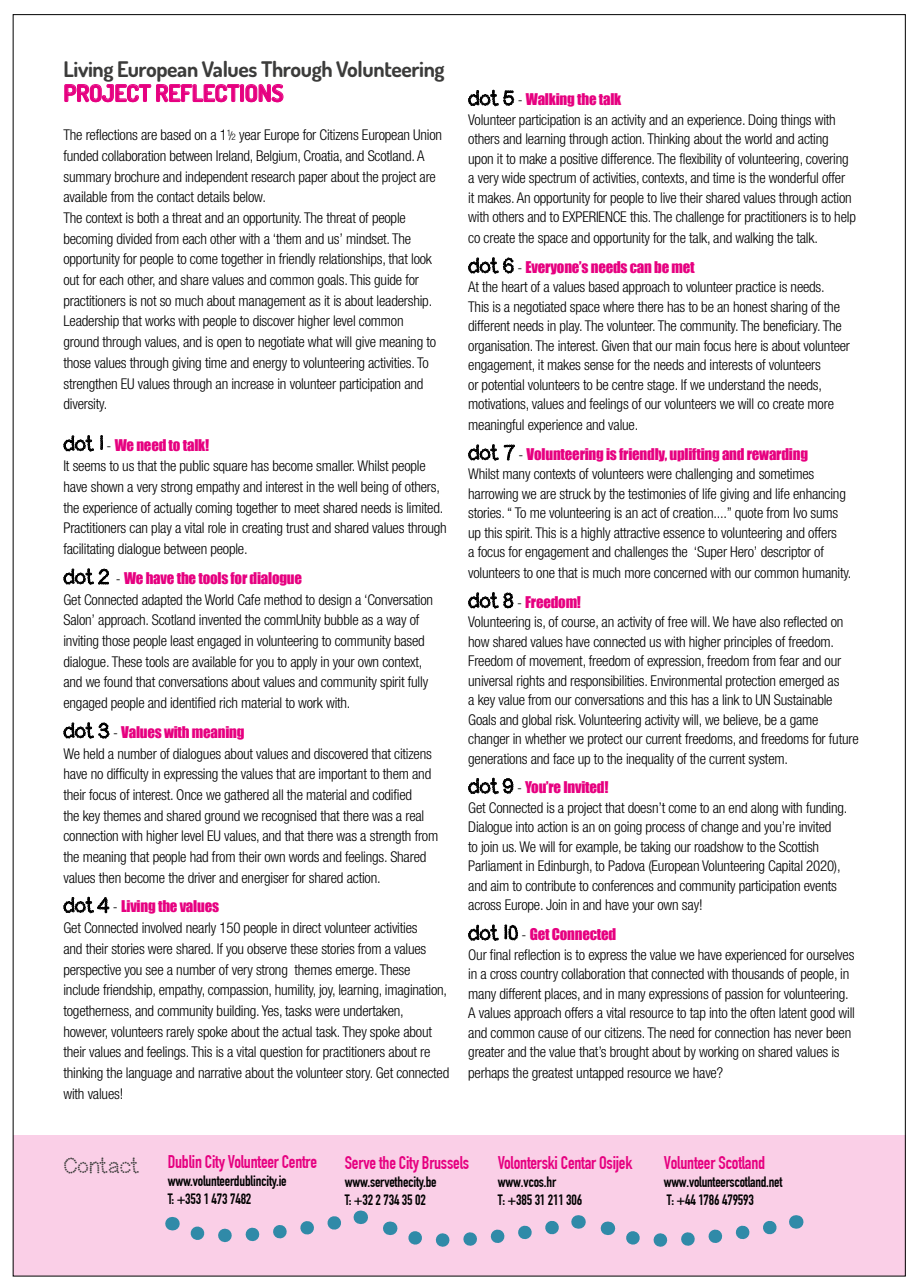
<style>
.page{position:relative;width:920px;height:1287px;background:#fff}
.page>*{position:absolute;margin:0;border:0;box-sizing:border-box;transform-origin:0 0}
.t1{font:700 23.25px "Dosis";letter-spacing:-.01em;color:#e60080}
.t2{font:700 21.6px "Dosis";letter-spacing:-.02em;color:#3c3c3b}
.t3{font:21.6px "Dot Ness";letter-spacing:-.02em;color:#3c3c3b}
.t4{font:700 18px "DIN Condensed";letter-spacing:-.01em;color:#e60080}
.t5{font:300 condensed 14.85px/20.7px "Helvetica Neue LT";letter-spacing:-.015em;color:#000}
.t6{font:14.85px "Impact";letter-spacing:-.015em;color:#e60080}
.t7{font:700 14.7px/18px "DIN Condensed";letter-spacing:-.01em;color:#000}
.s1{font-size:12px}
.s2{font-size:9px}
.s3{font-family:"Dot Ness";font-size:21px;color:#000}
.s4{font-family:"Helvetica Neue LT";font-weight:300;font-stretch:condensed;color:#000}
</style>
<div class="page">
<div style="left:13px;top:1135px;width:892px;height:141px;background:#facfe7"></div>
<svg style="left:63px;top:435px;width:31px;height:16px"></svg>
<svg style="left:100px;top:435px;width:3px;height:15px"></svg>
<svg style="left:63px;top:568px;width:46px;height:17px"></svg>
<svg style="left:63px;top:722px;width:46px;height:16px"></svg>
<svg style="left:63px;top:897px;width:46px;height:16px"></svg>
<svg style="left:468px;top:90px;width:46px;height:16px"></svg>
<svg style="left:468px;top:257px;width:45px;height:16px"></svg>
<svg style="left:468px;top:444px;width:30px;height:16px"></svg>
<svg style="left:504px;top:445px;width:10px;height:15px"></svg>
<svg style="left:468px;top:592px;width:45px;height:16px"></svg>
<svg style="left:468px;top:778px;width:45px;height:16px"></svg>
<svg style="left:468px;top:925px;width:30px;height:16px"></svg>
<svg style="left:504px;top:925px;width:13px;height:15px"></svg>
<svg style="left:64px;top:84px;width:219px;height:18px"></svg>
<svg style="left:172px;top:1217px;width:1px;height:13px"></svg>
<svg style="left:190px;top:1210px;width:173px;height:33px"></svg>
<svg style="left:389px;top:1221px;width:1px;height:14px"></svg>
<svg style="left:408px;top:1215px;width:172px;height:32px"></svg>
<svg style="left:607px;top:1221px;width:1px;height:14px"></svg>
<svg style="left:626px;top:1215px;width:172px;height:32px"></svg>
<h2 class="t2" style="left:63px;top:55px;width:382px">Living European Values Through Volunteering</h2>
<h1 class="t1" style="left:63px;top:78px;width:222px">PROJECT REFLECTIONS</h1>
<p class="t5" style="left:63px;top:124px;width:380px">The reflections are based on a 1<sup>1</sup><span class="s1">/</span><span class="s2">2</span> year Europe for Citizens European Union funded collaboration between Ireland, Belgium, Croatia, and Scotland. A summary brochure and independent research paper about the project are available from the contact details below.<br>The context is both a threat and an opportunity. The threat of people becoming divided from each other with a ‘them and us’ mindset. The opportunity for people to come together in friendly relationships, that look out for each other, and share values and common goals. This guide for practitioners is not so much about management as it is about leadership.<br>Leadership that works with people to discover higher level common ground through values, and is open to negotiate what will give meaning to those values through giving time and energy to volunteering activities. To strengthen EU values through an increase in volunteer participation and diversity.</p>
<p class="t6" style="left:63px;top:433px;width:147px"><span class="s3">dot 1</span> <span class="s4">-</span> We need to talk!</p>
<p class="t5" style="left:63px;top:456px;width:385px">It seems to us that the public square has become smaller. Whilst people have shown a very strong empathy and interest in the well being of others, the experience of actually coming together to meet shared needs is limited.<br>Practitioners can play a vital role in creating trust and shared values through facilitating dialogue between people.</p>
<p class="t6" style="left:63px;top:566px;width:240px"><span class="s3">dot 2</span> <span class="s4">-</span> We have the tools for dialogue</p>
<p class="t5" style="left:63px;top:589px;width:371px">Get Connected adapted the World Cafe method to design a ‘Conversation Salon’ approach. Scotland invented the commUnity bubble as a way of inviting those people least engaged in volunteering to community based dialogue. These tools are available for you to apply in your own context, and we found that conversations about values and community spirit fully engaged people and identified rich material to work with.</p>
<p class="t6" style="left:63px;top:720px;width:182px"><span class="s3">dot 3</span> <span class="s4">-</span> Values with meaning</p>
<p class="t5" style="left:63px;top:743px;width:376px">We held a number of dialogues about values and discovered that citizens have no difficulty in expressing the values that are important to them and their focus of interest. Once we gathered all the material and codified<br>the key themes and shared ground we recognised that there was a real connection with higher level EU values, and that there was a strength from the meaning that people had from their own words and feelings. Shared values then become the driver and energiser for shared action.</p>
<p class="t6" style="left:63px;top:895px;width:157px"><span class="s3">dot 4</span> <span class="s4">-</span> Living the values</p>
<p class="t5" style="left:63px;top:917px;width:387px">Get Connected involved nearly 150 people in direct volunteer activities<br>and their stories were shared. If you observe these stories from a values perspective you see a number of very strong themes emerge. These include friendship, empathy, compassion, humility, joy, learning, imagination, togetherness, and community building. Yes, tasks were undertaken, however, volunteers rarely spoke about the actual task. They spoke about their values and feelings. This is a vital question for practitioners about re thinking the language and narrative about the volunteer story. Get connected with values!</p>
<p class="t6" style="left:468px;top:88px;width:154px"><span class="s3">dot 5</span> <span class="s4">-</span> Walking the talk</p>
<p class="t5" style="left:468px;top:110px;width:389px;line-height:19.6px">Volunteer participation is an activity and an experience. Doing things with others and learning through action. Thinking about the world and acting upon it to make a positive difference. The flexibility of volunteering, covering a very wide spectrum of activities, contexts, and time is the wonderful offer<br>it makes. An opportunity for people to live their shared values through action with others and to EXPERIENCE this. The challenge for practitioners is to help co create the space and opportunity for the talk, and walking the talk.</p>
<p class="t6" style="left:468px;top:255px;width:228px"><span class="s3">dot 6</span> <span class="s4">-</span> Everyone’s needs can be met</p>
<p class="t5" style="left:468px;top:277px;width:383px;line-height:19.6px">At the heart of a values based approach to volunteer practice is needs.<br>This is a negotiated space where there has to be an honest sharing of the different needs in play. The volunteer. The community. The beneficiary. The organisation. The interest. Given that our main focus here is about volunteer engagement, it makes sense for the needs and interests of volunteers<br>or potential volunteers to be centre stage. If we understand the needs, motivations, values and feelings of our volunteers we will co create more meaningful experience and value.</p>
<p class="t6" style="left:468px;top:442px;width:341px"><span class="s3">dot 7</span> <span class="s4">-</span> Volunteering is friendly, uplifting and rewarding</p>
<p class="t5" style="left:468px;top:464px;width:384px;line-height:19.8px">Whilst many contexts of volunteers were challenging and sometimes harrowing we are struck by the testimonies of life giving and life enhancing stories. “ To me volunteering is an act of creation....” quote from Ivo sums up this spirit. This is a highly attractive essence to volunteering and offers<br>a focus for engagement and challenges the ‘Super Hero’ descriptor of volunteers to one that is much more concerned with our common humanity.</p>
<p class="t6" style="left:468px;top:590px;width:114px"><span class="s3">dot 8</span> <span class="s4">-</span> Freedom!</p>
<p class="t5" style="left:468px;top:612px;width:392px;line-height:19.5px">Volunteering is, of course, an activity of free will. We have also reflected on how shared values have connected us with higher principles of freedom.<br>Freedom of movement, freedom of expression, freedom from fear and our universal rights and responsibilities. Environmental protection emerged as<br>a key value from our conversations and this has a link to UN Sustainable Goals and global risk. Volunteering activity will, we believe, be a game changer in whether we protect our current freedoms, and freedoms for future generations and face up to the inequality of the current system.</p>
<p class="t6" style="left:468px;top:776px;width:142px"><span class="s3">dot 9</span> <span class="s4">-</span> You’re Invited!</p>
<p class="t5" style="left:468px;top:798px;width:380px;line-height:19.5px">Get Connected is a project that doesn’t come to an end along with funding.<br>Dialogue into action is an on going process of change and you’re invited<br>to join us. We will for example, be taking our roadshow to the Scottish Parliament in Edinburgh, to Padova (European Volunteering Capital 2020), and aim to contribute to conferences and community participation events across Europe. Join in and have your own say!</p>
<p class="t6" style="left:468px;top:923px;width:149px"><span class="s3">dot10</span> <span class="s4">-</span> Get Connected</p>
<p class="t5" style="left:468px;top:944px;width:388px;line-height:19.6px">Our final reflection is to express the value we have experienced for ourselves in a cross country collaboration that connected with thousands of people, in many different places, and in many expressions of passion for volunteering.<br>A values approach offers a vital resource to tap into the often latent good will and common cause of our citizens. The need for connection has never been greater and the value that’s brought about by working on shared values is perhaps the greatest untapped resource we have?</p>
<h2 class="t3" style="left:63px;top:1156px;width:78px">Contact</h2>
<p class="t4" style="left:168px;top:1151px;width:151px">Dublin City Volunteer Centre</p>
<p class="t7" style="left:168px;top:1172px;width:120px">www.volunteerdublincity.ie<br>T: +353 1 473 7482</p>
<p class="t4" style="left:345px;top:1152px;width:126px">Serve the City Brussels</p>
<p class="t7" style="left:345px;top:1173px;width:93px">www.servethecity.be<br>T: +32 2 734 35 02</p>
<p class="t4" style="left:497px;top:1152px;width:136px">Volonterski Centar Osijek</p>
<p class="t7" style="left:497px;top:1173px;width:86px">www.vcos.hr<br>T: +385 31 211 306</p>
<p class="t4" style="left:663px;top:1152px;width:103px">Volunteer Scotland</p>
<p class="t7" style="left:663px;top:1173px;width:120px">www.volunteerscotland.net<br>T: +44 1786 479593</p>
</div>
